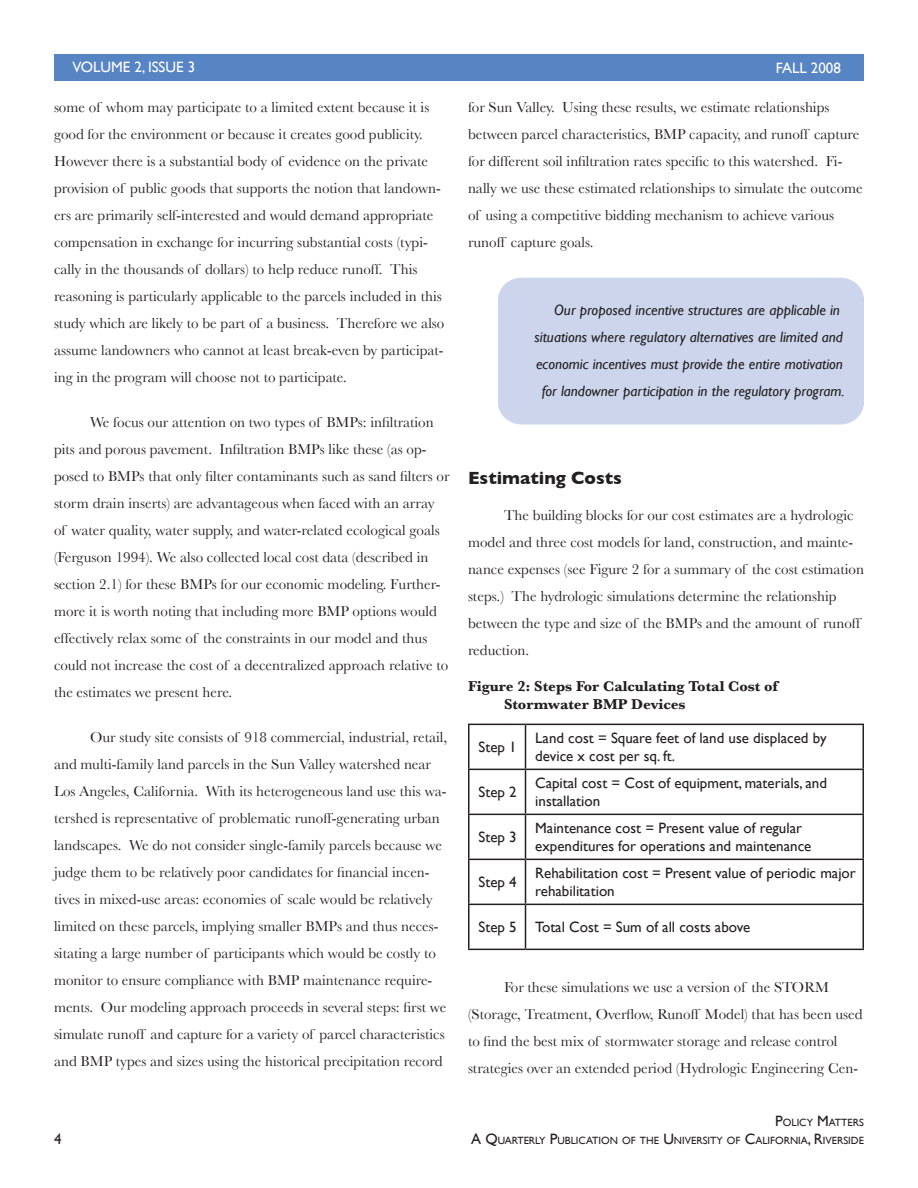
<style>
.page{position:relative;width:918px;height:1188px;background:#fff}
.page>*{position:absolute;margin:0;border:0;box-sizing:border-box;transform-origin:0 0}
.t1{font:700 18px "Gill Sans";color:#231f20}
.t2{font:15px/27px "Baskerville";color:#231f20}
.t3{font:15px/18px "Gill Sans";color:#231f20}
.t4{font:italic 15px "Gill Sans";color:#231f20}
.t5{font:700 15px/18px "Baskerville";color:#231f20}
.t6{font:15px "Gill Sans";color:#fff}
.t7{font:15px "Gill Sans";color:#231f20}
.t8{font:10.5px "Gill Sans";color:#231f20}
.s1{font-size:15px}
</style>
<div class="page">
<div style="left:498px;top:278px;width:366px;height:147px;background:#ccd5ec;border-radius:23px"></div>
<hr style="left:468px;top:724px;width:58px;height:1px;background:#231f20">
<hr style="left:468px;top:725px;width:2px;height:44px;background:#231f20">
<hr style="left:526px;top:724px;width:338px;height:1px;background:#231f20">
<hr style="left:525px;top:725px;width:1px;height:44px;background:#231f20">
<hr style="left:862px;top:725px;width:2px;height:44px;background:#231f20">
<hr style="left:468px;top:769px;width:58px;height:1px;background:#231f20">
<hr style="left:468px;top:770px;width:2px;height:44px;background:#231f20">
<hr style="left:526px;top:769px;width:338px;height:1px;background:#231f20">
<hr style="left:525px;top:770px;width:1px;height:44px;background:#231f20">
<hr style="left:862px;top:770px;width:2px;height:44px;background:#231f20">
<hr style="left:468px;top:814px;width:58px;height:1px;background:#231f20">
<hr style="left:468px;top:815px;width:2px;height:44px;background:#231f20">
<hr style="left:526px;top:814px;width:338px;height:1px;background:#231f20">
<hr style="left:525px;top:815px;width:1px;height:44px;background:#231f20">
<hr style="left:862px;top:815px;width:2px;height:44px;background:#231f20">
<hr style="left:468px;top:859px;width:58px;height:1px;background:#231f20">
<hr style="left:468px;top:860px;width:2px;height:44px;background:#231f20">
<hr style="left:526px;top:859px;width:338px;height:1px;background:#231f20">
<hr style="left:525px;top:860px;width:1px;height:44px;background:#231f20">
<hr style="left:862px;top:860px;width:2px;height:44px;background:#231f20">
<hr style="left:468px;top:904px;width:58px;height:1px;background:#231f20">
<hr style="left:468px;top:905px;width:2px;height:44px;background:#231f20">
<hr style="left:526px;top:904px;width:338px;height:1px;background:#231f20">
<hr style="left:525px;top:905px;width:1px;height:44px;background:#231f20">
<hr style="left:862px;top:905px;width:2px;height:44px;background:#231f20">
<hr style="left:468px;top:949px;width:58px;height:1px;background:#231f20">
<hr style="left:526px;top:949px;width:338px;height:1px;background:#231f20">
<div style="left:54px;top:54px;width:810px;height:27px;background:#5784c3"></div>
<p class="t6" style="left:72px;top:58px;width:124px">VOLUME 2, ISSUE 3</p>
<p class="t6" style="left:776px;top:59px;width:67px">FALL 2008</p>
<p class="t2" style="left:54px;top:94px;width:392px">some of whom may participate to a limited extent because it is good for the environment or because it creates good publicity.<br>However there is a substantial body of evidence on the private provision of public goods that supports the notion that landown&shy;ers are primarily self-interested and would demand appropriate compensation in exchange for incurring substantial costs (typi&shy;cally in the thousands of dollars) to help reduce runoff. This reasoning is particularly applicable to the parcels included in this study which are likely to be part of a business. Therefore we also assume landowners who cannot at least break-even by participat&shy;ing in the program will choose not to participate.</p>
<p class="t2" style="left:54px;top:409px;width:397px;text-indent:36px">We focus our attention on two types of BMPs: infiltration pits and porous pavement. Infiltration BMPs like these (as op&shy;posed to BMPs that only filter contaminants such as sand filters or storm drain inserts) are advantageous when faced with an array of water quality, water supply, and water-related ecological goals (Ferguson 1994). We also collected local cost data (described in section 2.1) for these BMPs for our economic modeling. Further&shy;more it is worth noting that including more BMP options would effectively relax some of the constraints in our model and thus could not increase the cost of a decentralized approach relative to the estimates we present here.</p>
<p class="t2" style="left:54px;top:724px;width:395px;text-indent:36px">Our study site consists of 918 commercial, industrial, retail, and multi-family land parcels in the Sun Valley watershed near Los Angeles, California. With its heterogeneous land use this wa&shy;tershed is representative of problematic runoff-generating urban landscapes. We do not consider single-family parcels because we judge them to be relatively poor candidates for financial incen&shy;tives in mixed-use areas: economies of scale would be relatively limited on these parcels, implying smaller BMPs and thus neces&shy;sitating a large number of participants which would be costly to monitor to ensure compliance with BMP maintenance require&shy;ments. Our modeling approach proceeds in several steps: first we simulate runoff and capture for a variety of parcel characteristics and BMP types and sizes using the historical precipitation record</p>
<p class="t2" style="left:468px;top:94px;width:396px">for Sun Valley. Using these results, we estimate relationships between parcel characteristics, BMP capacity, and runoff capture for different soil infiltration rates specific to this watershed. Fi&shy;nally we use these estimated relationships to simulate the outcome of using a competitive bidding mechanism to achieve various runoff capture goals.</p>
<p class="t4" style="left:554px;top:301px;width:287px">Our proposed incentive structures are applicable in</p>
<p class="t4" style="left:535px;top:328px;width:310px">situations where regulatory alternatives are limited and</p>
<p class="t4" style="left:536px;top:355px;width:308px">economic incentives must provide the entire motivation</p>
<p class="t4" style="left:542px;top:382px;width:304px">for landowner participation in the regulatory program.</p>
<p class="t1" style="left:468px;top:467px;width:156px">Estimating Costs</p>
<p class="t2" style="left:468px;top:501px;width:397px;text-indent:36px">The building blocks for our cost estimates are a hydrologic model and three cost models for land, construction, and mainte&shy;nance expenses (see Figure 2 for a summary of the cost estimation steps.) The hydrologic simulations determine the relationship between the type and size of the BMPs and the amount of runoff reduction.</p>
<p class="t5" style="left:504px;top:677px;width:275px;text-indent:-36px">Figure 2: Steps For Calculating Total Cost of<br>Stormwater BMP Devices</p>
<p class="t3" style="left:478px;top:738px;width:40px">Step 1</p>
<p class="t3" style="left:535px;top:729px;width:293px">Land cost = Square feet of land use displaced by device x cost per sq. ft.</p>
<p class="t3" style="left:478px;top:783px;width:40px">Step 2</p>
<p class="t3" style="left:535px;top:774px;width:293px">Capital cost = Cost of equipment, materials, and installation</p>
<p class="t3" style="left:478px;top:828px;width:40px">Step 3</p>
<p class="t3" style="left:535px;top:819px;width:278px">Maintenance cost = Present value of regular expenditures for operations and maintenance</p>
<p class="t3" style="left:478px;top:873px;width:40px">Step 4</p>
<p class="t3" style="left:535px;top:864px;width:322px">Rehabilitation cost = Present value of periodic major rehabilitation</p>
<p class="t3" style="left:478px;top:918px;width:273px">Step 5 Total Cost = Sum of all costs above</p>
<p class="t2" style="left:468px;top:974px;width:396px;text-indent:36px">For these simulations we use a version of the STORM (Storage, Treatment, Overflow, Runoff Model) that has been used to find the best mix of stormwater storage and release control strategies over an extended period (Hydrologic Engineering Cen-</p>
<p class="t8" style="left:775px;top:1117px;width:90px"><span class="s1">P</span>OLICY <span class="s1">M</span>ATTERS</p>
<p class="t7" style="left:54px;top:1130px;width:9px">4</p>
<p class="t8" style="left:471px;top:1135px;width:394px"><span class="s1">A Q</span>UARTERLY <span class="s1">P</span>UBLICATION OF THE <span class="s1">U</span> NIVERSITY OF <span class="s1">C</span>ALIFORNIA<span class="s1">, R</span>IVERSIDE</p>
</div>
